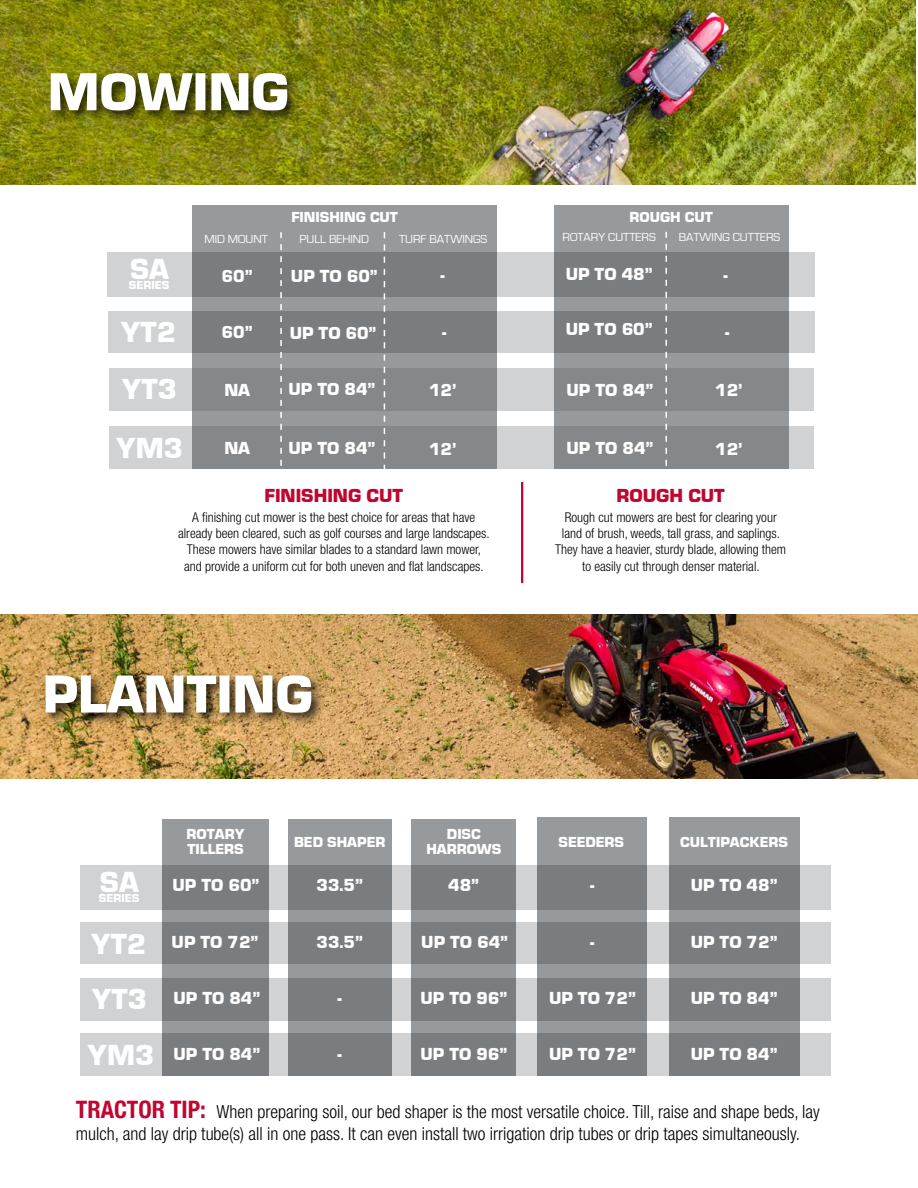
<style>
.page{position:relative;width:918px;height:1188px;background:#fff}
.page>*{position:absolute;margin:0;border:0;box-sizing:border-box;transform-origin:0 0}
.t1{font:900 55.5px "Eurostile";color:#fff}
.t2{font:900 30px/55.5px "Eurostile";color:#fff}
.t3{font:900 19.5px "Eurostile";color:#c00630}
.t4{font:300 condensed 18px/21.6px "Helvetica Neue LT Std";color:#000}
.t5{font:900 18px "Eurostile";color:#fff}
.t6{font:900 15px/15px "Eurostile";color:#fff}
.t7{font:300 condensed 13.5px/16.2px "Helvetica Neue LT Std";color:#000;text-align:center}
.t8{font:12px "Eurostile";color:#fff}
.t9{font:900 12px "Eurostile";color:#fff}
.s1{font-family:"Helvetica Neue";font-weight:700;font-size:24px;color:#c00630}
</style>
<div class="page">
<img style="left:0;top:0;width:916px;height:184px">
<div style="left:47px;top:70px;width:253px;height:54px;background:#000;opacity:.75"></div>
<hr style="left:521px;top:482px;width:2px;height:101px;background:#c00630">
<div style="left:107px;top:252px;width:707px;height:45px;background:#d0d2d3"></div>
<div style="left:108px;top:311px;width:706px;height:42px;background:#d0d2d3"></div>
<svg style="left:192px;top:205px;width:305px;height:222px;background:#888b8d"></svg>
<svg style="left:554px;top:205px;width:234px;height:222px;background:#888b8d"></svg>
<svg style="left:110px;top:368px;width:704px;height:42px;background:#95999a"></svg>
<svg style="left:110px;top:427px;width:704px;height:42px;background:#95999a"></svg>
<svg style="left:384px;top:232px;width:1px;height:237px"></svg>
<svg style="left:666px;top:232px;width:1px;height:234px"></svg>
<svg style="left:280px;top:232px;width:2px;height:234px"></svg>
<img style="left:0;top:614px;width:918px;height:164px">
<div style="left:42px;top:673px;width:283px;height:54px;background:#000;opacity:.75"></div>
<div style="left:81px;top:866px;width:750px;height:44px;background:#d0d2d3"></div>
<div style="left:81px;top:922px;width:750px;height:42px;background:#d0d2d3"></div>
<div style="left:81px;top:978px;width:750px;height:42px;background:#d0d2d3"></div>
<div style="left:81px;top:1034px;width:750px;height:42px;background:#d0d2d3"></div>
<svg style="left:163px;top:819px;width:106px;height:257px;background:#838688"></svg>
<svg style="left:412px;top:819px;width:104px;height:257px;background:#838688"></svg>
<svg style="left:537px;top:818px;width:110px;height:258px;background:#838688"></svg>
<svg style="left:669px;top:818px;width:130px;height:258px;background:#838688"></svg>
<svg style="left:288px;top:819px;width:104px;height:257px;background:#838688"></svg>
<h1 class="t1" style="left:48px;top:62px;width:243px">MOWING</h1>
<p class="t6" style="left:291px;top:210px;width:108px">FINISHING CUT</p>
<p class="t6" style="left:630px;top:210px;width:85px">ROUGH CUT</p>
<h2 class="t2" style="left:130px;top:241px;width:40px">SA</h2>
<p class="t9" style="left:129px;top:279px;width:42px">SERIES</p>
<h2 class="t2" style="left:121px;top:304px;width:57px">YT2</h2>
<h2 class="t2" style="left:116px;top:360px;width:68px;line-height:58.8px">YT3<br>YM3</h2>
<p class="t8" style="left:204px;top:233px;width:65px">MID MOUNT</p>
<h3 class="t5" style="left:222px;top:267px;width:32px">60”</h3>
<p class="t8" style="left:300px;top:233px;width:71px">PULL BEHIND</p>
<h3 class="t5" style="left:291px;top:267px;width:88px">UP TO 60”</h3>
<p class="t8" style="left:399px;top:233px;width:90px">TURF BATWINGS</p>
<p class="t8" style="left:563px;top:231px;width:95px">ROTARY CUTTERS</p>
<p class="t8" style="left:679px;top:231px;width:103px">BATWING CUTTERS</p>
<h3 class="t5" style="left:441px;top:265px;width:6px">-</h3>
<h3 class="t5" style="left:566px;top:265px;width:88px">UP TO 48”</h3>
<h3 class="t5" style="left:723px;top:265px;width:6px">-</h3>
<h3 class="t5" style="left:222px;top:323px;width:32px">60”</h3>
<h3 class="t5" style="left:290px;top:323px;width:88px">UP TO 60”</h3>
<h3 class="t5" style="left:442px;top:322px;width:6px">-</h3>
<h3 class="t5" style="left:566px;top:319px;width:88px">UP TO 60”</h3>
<h3 class="t5" style="left:725px;top:322px;width:6px">-</h3>
<h3 class="t5" style="left:224px;top:380px;width:27px">NA</h3>
<h3 class="t5" style="left:289px;top:380px;width:88px">UP TO 84”</h3>
<h3 class="t5" style="left:429px;top:380px;width:29px">12’</h3>
<h3 class="t5" style="left:567px;top:380px;width:88px">UP TO 84”</h3>
<h3 class="t5" style="left:715px;top:380px;width:29px">12’</h3>
<h3 class="t5" style="left:224px;top:439px;width:27px">NA</h3>
<h3 class="t5" style="left:289px;top:438px;width:88px">UP TO 84”</h3>
<h3 class="t5" style="left:429px;top:439px;width:29px">12’</h3>
<h3 class="t5" style="left:567px;top:439px;width:88px">UP TO 84”</h3>
<h3 class="t5" style="left:715px;top:439px;width:29px">12’</h3>
<h3 class="t3" style="left:264px;top:484px;width:140px">FINISHING CUT</h3>
<h3 class="t3" style="left:617px;top:484px;width:110px">ROUGH CUT</h3>
<p class="t7" style="left:178px;top:509px;width:313px">A finishing cut mower is the best choice for areas that have already been cleared, such as golf courses and large landscapes.<br>These mowers have similar blades to a standard lawn mower, and provide a uniform cut for both uneven and flat landscapes.</p>
<p class="t7" style="left:555px;top:509px;width:233px">Rough cut mowers are best for clearing your land of brush, weeds, tall grass, and saplings.<br>They have a heavier, sturdy blade, allowing them to easily cut through denser material.</p>
<h1 class="t1" style="left:43px;top:664px;width:272px">PLANTING</h1>
<h2 class="t2" style="left:100px;top:854px;width:40px">SA</h2>
<p class="t9" style="left:99px;top:892px;width:42px">SERIES</p>
<h2 class="t2" style="left:88px;top:916px;width:68px">YT2<br>YT3<br>YM3</h2>
<p class="t6" style="left:187px;top:827px;width:60px">ROTARY<br>TILLERS</p>
<p class="t6" style="left:426px;top:827px;width:77px;text-align:center">DISC<br>HARROWS</p>
<h3 class="t5" style="left:448px;top:875px;width:32px">48”</h3>
<p class="t6" style="left:294px;top:834px;width:93px">BED SHAPER</p>
<h3 class="t5" style="left:317px;top:875px;width:48px">33.5”</h3>
<h3 class="t5" style="left:173px;top:875px;width:88px">UP TO 60”</h3>
<h3 class="t5" style="left:172px;top:933px;width:88px">UP TO 72”</h3>
<h3 class="t5" style="left:317px;top:933px;width:48px">33.5”</h3>
<h3 class="t5" style="left:421px;top:933px;width:88px">UP TO 64”</h3>
<h3 class="t5" style="left:174px;top:988px;width:88px">UP TO 84”</h3>
<h3 class="t5" style="left:338px;top:988px;width:6px">-</h3>
<h3 class="t5" style="left:421px;top:988px;width:88px">UP TO 96”</h3>
<h3 class="t5" style="left:174px;top:1044px;width:88px">UP TO 84”</h3>
<h3 class="t5" style="left:338px;top:1044px;width:6px">-</h3>
<h3 class="t5" style="left:421px;top:1044px;width:88px">UP TO 96”</h3>
<p class="t6" style="left:559px;top:834px;width:67px">SEEDERS</p>
<h3 class="t5" style="left:590px;top:875px;width:6px">-</h3>
<h3 class="t5" style="left:590px;top:933px;width:6px">-</h3>
<h3 class="t5" style="left:549px;top:988px;width:88px">UP TO 72”</h3>
<h3 class="t5" style="left:549px;top:1044px;width:88px">UP TO 72”</h3>
<p class="t6" style="left:680px;top:834px;width:109px">CULTIPACKERS</p>
<h3 class="t5" style="left:691px;top:875px;width:88px">UP TO 48”</h3>
<h3 class="t5" style="left:691px;top:933px;width:88px">UP TO 72”</h3>
<h3 class="t5" style="left:691px;top:988px;width:88px">UP TO 84”</h3>
<h3 class="t5" style="left:691px;top:1044px;width:88px">UP TO 84”</h3>
<h3 class="t4" style="left:76px;top:1101px;width:746px"><span class="s1">TRACTOR TIP:</span> When preparing soil, our bed shaper is the most versatile choice. Till, raise and shape beds, lay mulch, and lay drip tube(s) all in one pass. It can even install two irrigation drip tubes or drip tapes simultaneously.</h3>
</div>
